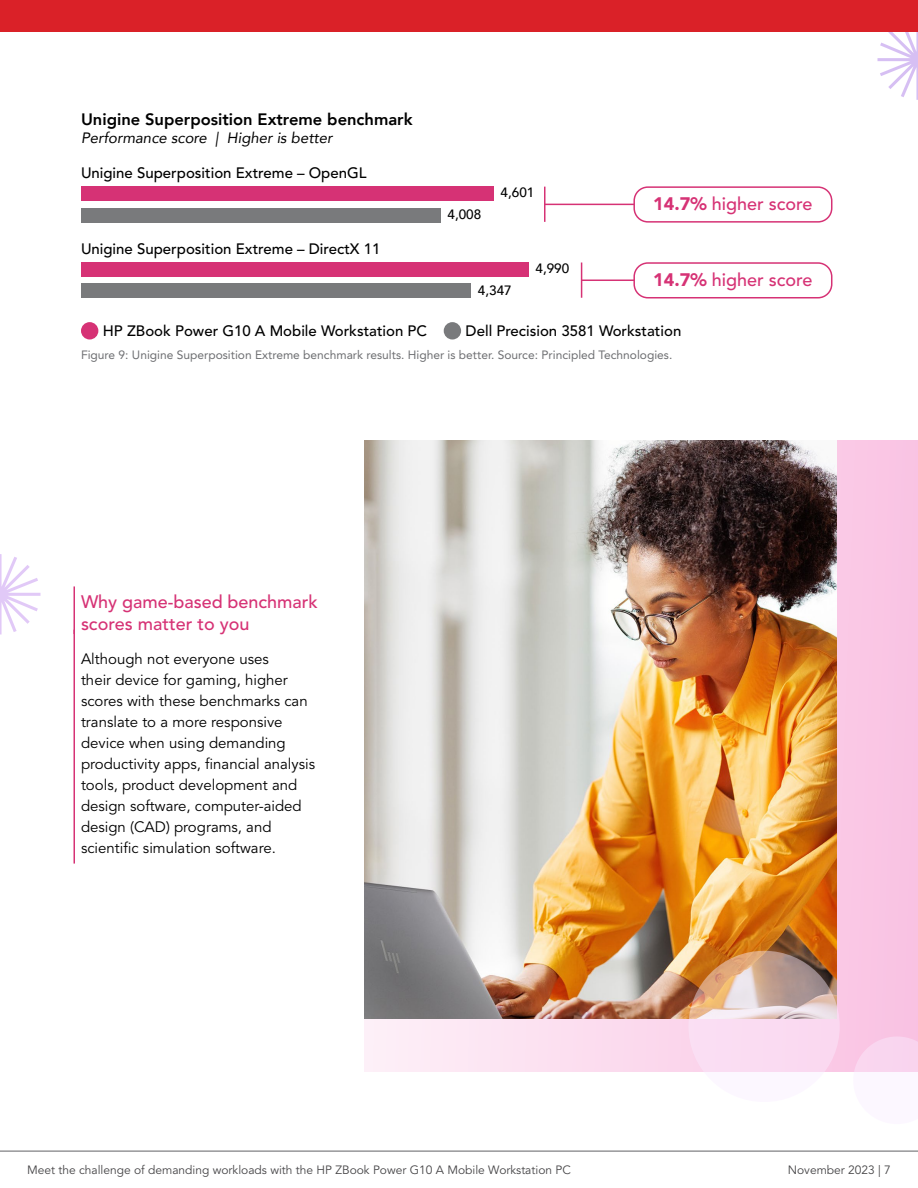
<style>
.page{position:relative;width:918px;height:1188px;background:#fff}
.page>*{position:absolute;margin:0;border:0;box-sizing:border-box;transform-origin:0 0}
.t1{font:500 18px/21.6px "Avenir LT Pro";color:#d63275}
.t2{font:800 16.5px "Avenir";color:#000}
.t3{font:15px/21px "Avenir LT Pro";color:#000}
.t4{font:500 15px "Avenir LT Pro";color:#000}
.t5{font:italic 15px "Avenir";color:#000}
.t6{font:500 13.5px "Avenir";color:#000}
.t7{font:12px "Avenir LT Pro";color:#6d6e71}
.t8{font:12px "Avenir LT Pro";color:#464547}
.s1{font-weight:900}
</style>
<div class="page">
<div style="left:81px;top:208px;width:359px;height:14px;background:#797a7c"></div>
<div style="left:81px;top:187px;width:412px;height:14px;background:#d63275"></div>
<div style="left:81px;top:284px;width:389px;height:14px;background:#797a7c"></div>
<div style="left:81px;top:263px;width:447px;height:14px;background:#d63275"></div>
<div style="left:81px;top:322px;width:17px;height:18px;background:#d63275;border-radius:50%"></div>
<div style="left:444px;top:322px;width:17px;height:18px;background:#797a7c;border-radius:50%"></div>
<div style="left:633px;top:186px;width:199px;height:37px;border:2px solid #d63275;border-radius:14px"></div>
<hr style="left:544px;top:187px;width:2px;height:35px;background:#d63275">
<hr style="left:545px;top:204px;width:89px;height:1px;background:#d63275">
<div style="left:633px;top:262px;width:199px;height:36px;border:2px solid #d63275;border-radius:14px"></div>
<hr style="left:581px;top:263px;width:1px;height:35px;background:#d63275">
<hr style="left:582px;top:280px;width:52px;height:1px;background:#d63275">
<svg style="left:364px;top:441px;width:554px;height:631px;background:#f9cce6"></svg>
<img style="left:364px;top:441px;width:473px;height:577px">
<svg style="left:0;top:554px;width:41px;height:81px"></svg>
<svg style="left:878px;top:32px;width:40px;height:68px"></svg>
<svg style="left:688px;top:951px;width:152px;height:151px;background:#e9ced2"></svg>
<svg style="left:853px;top:1036px;width:65px;height:36px;background:#f9d2ec"></svg>
<hr style="left:74px;top:586px;width:1px;height:48px;background:#d63275">
<hr style="left:74px;top:630px;width:1px;height:234px;background:#d63275">
<hr style="left:0;top:1151px;width:918px;height:1px;background:#616264">
<div style="left:0;top:0;width:918px;height:32px;background:#da2128"></div>
<p class="t2" style="left:81px;top:107px;width:333px">Unigine Superposition Extreme benchmark</p>
<p class="t5" style="left:81px;top:129px;width:253px">Performance score | Higher is better</p>
<p class="t4" style="left:81px;top:164px;width:287px">Unigine Superposition Extreme – OpenGL</p>
<p class="t4" style="left:81px;top:239px;width:301px">Unigine Superposition Extreme – DirectX 11</p>
<p class="t6" style="left:448px;top:203px;width:35px">4,008</p>
<p class="t6" style="left:501px;top:181px;width:35px">4,601</p>
<p class="t6" style="left:536px;top:257px;width:35px">4,990</p>
<p class="t6" style="left:478px;top:279px;width:35px">4,347</p>
<p class="t1" style="left:653px;top:193px;width:161px"><span class="s1">14.7%</span> higher score</p>
<p class="t1" style="left:653px;top:269px;width:161px"><span class="s1">14.7%</span> higher score</p>
<p class="t4" style="left:103px;top:322px;width:326px">HP ZBook Power G10 A Mobile Workstation PC</p>
<p class="t4" style="left:466px;top:322px;width:217px">Dell Precision 3581 Workstation</p>
<p class="t7" style="left:81px;top:347px;width:593px">Figure 9: Unigine Superposition Extreme benchmark results. Higher is better. Source: Principled Technologies.</p>
<p class="t1" style="left:81px;top:591px;width:238px">Why game-based benchmark scores matter to you</p>
<p class="t3" style="left:81px;top:649px;width:236px">Although not everyone uses<br>their device for gaming, higher scores with these benchmarks can translate to a more responsive device when using demanding productivity apps, financial analysis tools, product development and design software, computer-aided design (CAD) programs, and scientific simulation software.</p>
<p class="t8" style="left:27px;top:1163px;width:545px">Meet the challenge of demanding workloads with the HP ZBook Power G10 A Mobile Workstation PC</p>
<p class="t8" style="left:788px;top:1163px;width:105px">November 2023 | 7</p>
</div>
